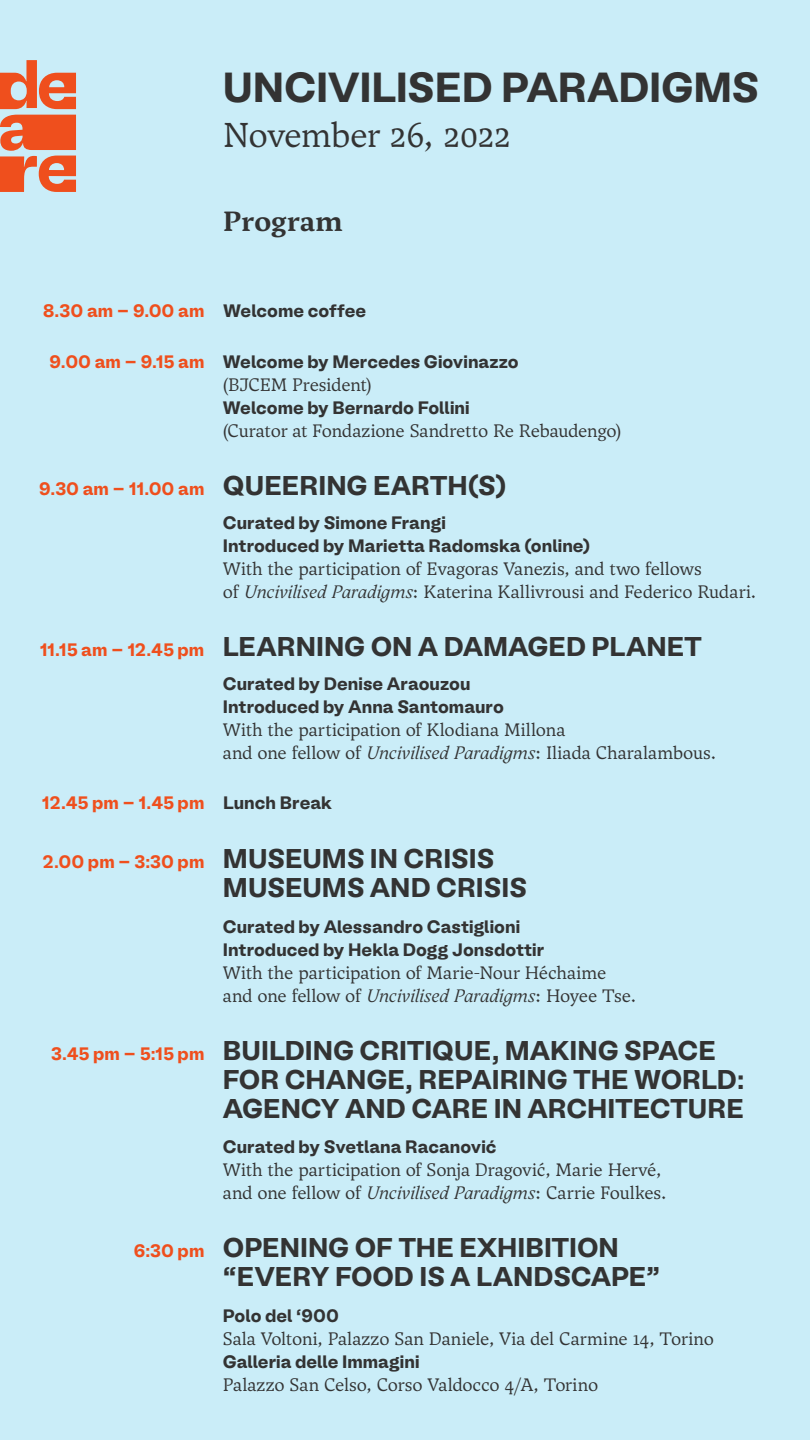
<style>
.page{position:relative;width:810px;height:1440px;background:#caedf8}
.page>*{position:absolute;margin:0;border:0;box-sizing:border-box;transform-origin:0 0}
.t1{font:700 42px "BL Melody";letter-spacing:-.01em;color:#333}
.t2{font:34.5px "Neco";letter-spacing:-.025em;color:#333}
.t3{font:700 27.75px "Neco";color:#333}
.t4{font:700 27.15px/29.3px "BL Melody";letter-spacing:-.005em;color:#333}
.t5{font:18px/23px "Neco";letter-spacing:-.005em;color:#333}
.t6{font:700 18px/23px "BL Melody";color:#333}
.t7{font:700 18px "BL Melody";color:#ef4f1d}
.s1{color:#333}
.s2{color:#ef4f1d}
.s3{font-size:18px;color:#ef4f1d}
.s4{font-style:italic}
</style>
<div class="page">
<svg style="left:0;top:60px;width:76px;height:49px"></svg>
<svg style="left:0;top:115px;width:76px;height:77px"></svg>
<h1 class="t1" style="left:223px;top:62px;width:538px">UNCIVILISED PARADIGMS</h1>
<h2 class="t2" style="left:223px;top:112px;width:290px">November 26, 2022</h2>
<h3 class="t3" style="left:223px;top:203px;width:121px">Program</h3>
<p class="t7" style="left:43px;top:300px;width:325px">8.30 am – 9.00 am <span class="s1">Welcome coffee</span></p>
<p class="t6" style="left:50px;top:351px;width:471px"><span class="s2">9.00 am – 9.15 am</span> Welcome by Mercedes Giovinazzo</p>
<p class="t5" style="left:223px;top:373px;width:150px">(BJCEM President)</p>
<p class="t6" style="left:223px;top:397px;width:248px">Welcome by Bernardo Follini</p>
<p class="t5" style="left:223px;top:419px;width:400px">(Curator at Fondazione Sandretto Re Rebaudengo)</p>
<h3 class="t4" style="left:39px;top:472px;width:469px"><span class="s3">9.30 am – 11.00 am</span> QUEERING EARTH(S)</h3>
<p class="t6" style="left:223px;top:512px;width:369px">Curated by Simone Frangi<br>Introduced by Marietta Radomska (online)</p>
<p class="t5" style="left:223px;top:557px;width:535px">With the participation of Evagoras Vanezis, and two fellows<br>of <span class="s4">Uncivilised Paradigms</span>: Katerina Kallivrousi and Federico Rudari.</p>
<h3 class="t4" style="left:40px;top:633px;width:664px"><span class="s3">11.15 am – 12.45 pm</span> LEARNING ON A DAMAGED PLANET</h3>
<p class="t6" style="left:223px;top:673px;width:283px">Curated by Denise Araouzou<br>Introduced by Anna Santomauro</p>
<p class="t5" style="left:223px;top:718px;width:495px">With the participation of Klodiana Millona<br>and one fellow of <span class="s4">Uncivilised Paradigms</span>: Iliada Charalambous.</p>
<p class="t7" style="left:42px;top:792px;width:292px">12.45 pm – 1.45 pm <span class="s1">Lunch Break</span></p>
<p class="t7" style="left:43px;top:851px;width:163px">2.00 pm – 3:30 pm</p>
<p class="t7" style="left:51px;top:1042px;width:155px">3.45 pm – 5:15 pm</p>
<p class="t7" style="left:134px;top:1240px;width:72px">6:30 pm</p>
<h3 class="t4" style="left:223px;top:845px;width:306px">MUSEUMS IN CRISIS<br>MUSEUMS AND CRISIS</h3>
<p class="t6" style="left:223px;top:916px;width:323px">Curated by Alessandro Castiglioni<br>Introduced by Hekla Dogg Jonsdottir</p>
<p class="t5" style="left:223px;top:961px;width:415px">With the participation of Marie-Nour Héchaime and one fellow of <span class="s4">Uncivilised Paradigms</span>: Hoyee Tse.</p>
<h3 class="t4" style="left:223px;top:1037px;width:523px">BUILDING CRITIQUE, MAKING SPACE<br>FOR CHANGE, REPAIRING THE WORLD:<br>AGENCY AND CARE IN ARCHITECTURE</h3>
<p class="t6" style="left:223px;top:1136px;width:275px">Curated by Svetlana Racanović</p>
<p class="t5" style="left:223px;top:1158px;width:445px">With the participation of Sonja Dragović, Marie Hervé, and one fellow of <span class="s4">Uncivilised Paradigms</span>: Carrie Foulkes.</p>
<h3 class="t4" style="left:223px;top:1234px;width:439px">OPENING OF THE EXHIBITION “EVERY FOOD IS A LANDSCAPE”</h3>
<p class="t6" style="left:223px;top:1305px;width:118px">Polo del ‘900</p>
<p class="t5" style="left:223px;top:1327px;width:493px">Sala Voltoni, Palazzo San Daniele, Via del Carmine 14, Torino</p>
<p class="t6" style="left:223px;top:1351px;width:198px">Galleria delle Immagini</p>
<p class="t5" style="left:223px;top:1373px;width:377px">Palazzo San Celso, Corso Valdocco 4/A, Torino</p>
</div>
